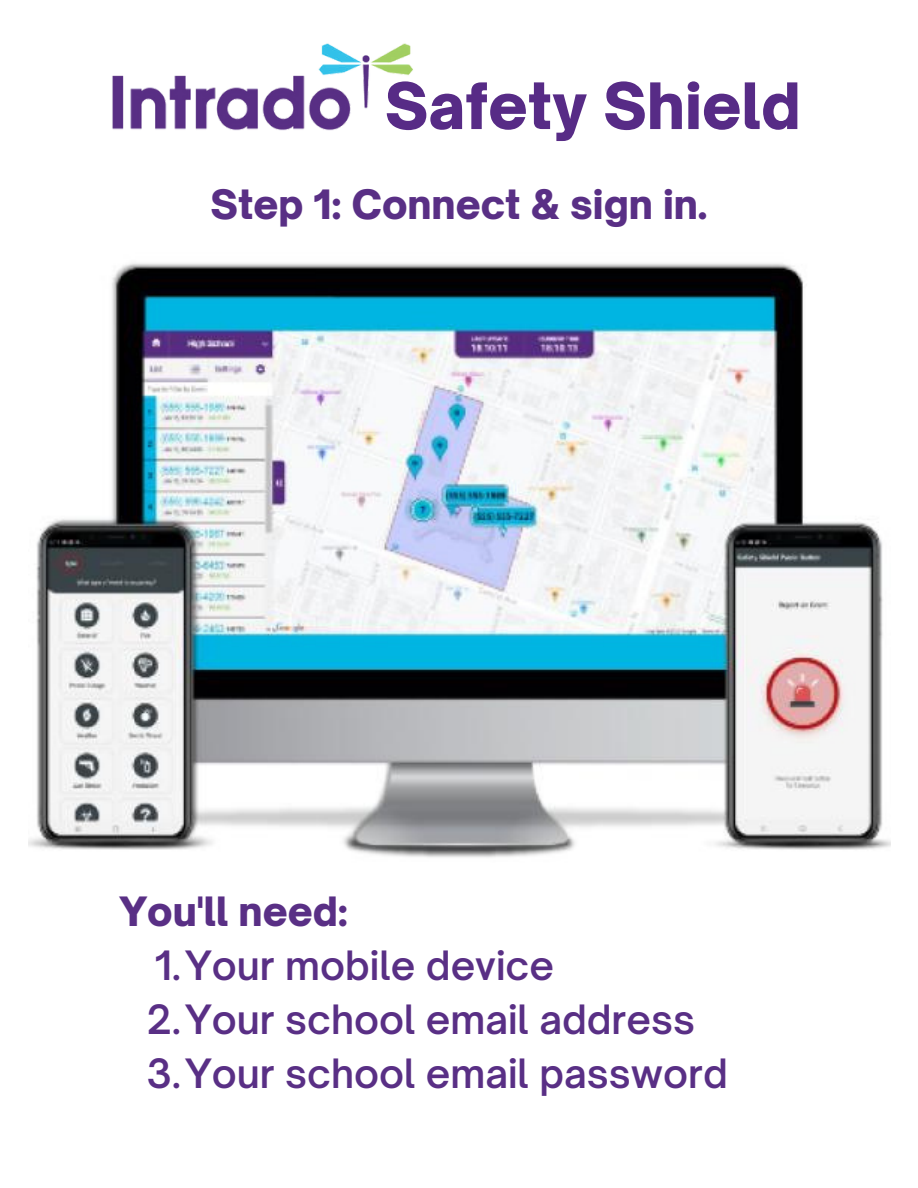
<style>
.page{position:relative;width:918px;height:1188px;background:#fff}
.page>*{position:absolute;margin:0;border:0;box-sizing:border-box;transform-origin:0 0}
.t1{font:900 61.2px "Open Sauce One";color:#572b86}
.t2{font:600 38.7px/54px "Open Sauce One";color:#592f85}
.t3{font:900 38.7px "Open Sauce One";color:#592f85}
</style>
<div class="page">
<img style="left:28px;top:263px;width:862px;height:595px">
<img style="left:112px;top:43px;width:301px;height:87px">
<h1 class="t1" style="left:385px;top:68px;width:417px">Safety Shield</h1>
<p class="t3" style="left:210px;top:180px;width:499px">Step 1: Connect &amp; sign in.</p>
<p class="t3" style="left:119px;top:887px;width:230px">You'll need:</p>
<p class="t2" style="left:146px;top:938px;width:583px">1.Your mobile device<br>2.Your school email address<br>3.Your school email password</p>
</div>
